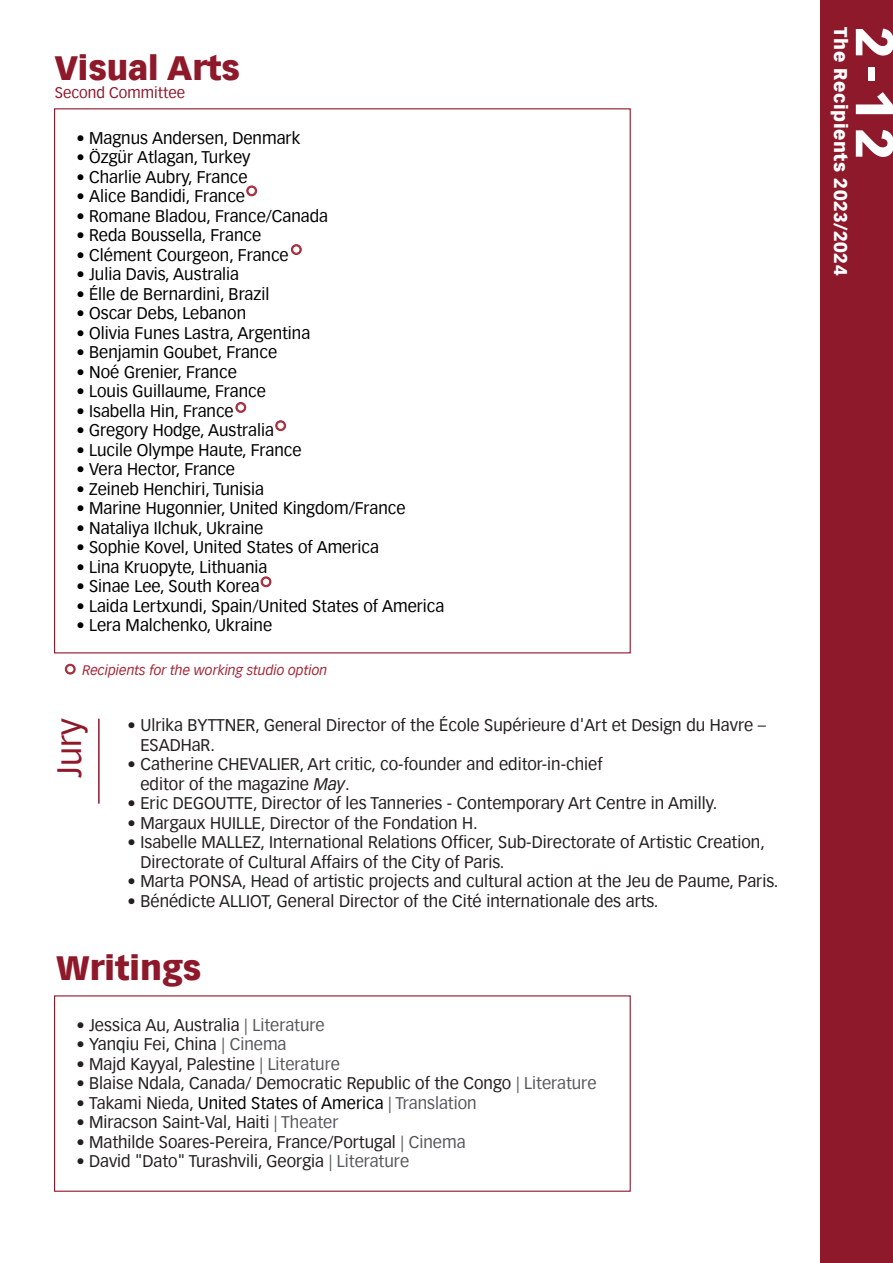
<style>
.page{position:relative;width:893px;height:1263px;background:#fff}
.page>*{position:absolute;margin:0;border:0;box-sizing:border-box;transform-origin:0 0}
.t1{font:900 52.5px "Vectora Com";color:#fff}
.t2{font:900 33px "Vectora Com";color:#8e192b}
.t3{font:33px "Vectora Com";color:#8e192b}
.t4{font:900 18px "Vectora Com";letter-spacing:.03em;color:#fff}
.t5{font:16.5px/19.5px "Vectora Com";color:#231f20}
.t6{font:16.5px "Vectora Com";color:#000}
.t7{font:15px "Vectora Com";color:#8e192b}
.t8{font:italic 13.5px "Vectora Com";color:#a42837}
.s1{font-style:italic}
.s2{color:#57585a}
.s3{color:#231f20}
</style>
<div class="page">
<hr style="left:98px;top:719px;width:2px;height:85px;background:#8e192b">
<div style="left:821px;top:0;width:72px;height:1263px;background:#8e192b"></div>
<div style="left:65px;top:664px;width:10px;height:10px;border:1px solid #a42837;border-radius:50%"></div>
<div style="left:66px;top:665px;width:9px;height:8px;border:1px solid #a42837;border-radius:50%"></div>
<div style="left:66px;top:665px;width:8px;height:8px;border:1px solid #a42837;border-radius:50%"></div>
<div style="left:247px;top:186px;width:10px;height:10px;border:1px solid #a42837;border-radius:50%"></div>
<div style="left:247px;top:186px;width:9px;height:9px;border:1px solid #a42837;border-radius:50%"></div>
<div style="left:248px;top:187px;width:7px;height:8px;border:1px solid #a42837;border-radius:50%"></div>
<div style="left:291px;top:244px;width:10px;height:11px;border:1px solid #a42837;border-radius:50%"></div>
<div style="left:292px;top:245px;width:9px;height:9px;border:1px solid #a42837;border-radius:50%"></div>
<div style="left:293px;top:246px;width:7px;height:7px;border:1px solid #a42837;border-radius:50%"></div>
<div style="left:236px;top:402px;width:10px;height:10px;border:1px solid #a42837;border-radius:50%"></div>
<div style="left:236px;top:403px;width:9px;height:9px;border:1px solid #a42837;border-radius:50%"></div>
<div style="left:237px;top:404px;width:8px;height:7px;border:1px solid #a42837;border-radius:50%"></div>
<div style="left:276px;top:421px;width:10px;height:10px;border:1px solid #a42837;border-radius:50%"></div>
<div style="left:276px;top:421px;width:9px;height:9px;border:1px solid #a42837;border-radius:50%"></div>
<div style="left:277px;top:422px;width:7px;height:7px;border:1px solid #a42837;border-radius:50%"></div>
<div style="left:261px;top:577px;width:10px;height:10px;border:1px solid #a42837;border-radius:50%"></div>
<div style="left:262px;top:577px;width:8px;height:9px;border:1px solid #a42837;border-radius:50%"></div>
<div style="left:262px;top:578px;width:8px;height:8px;border:1px solid #a42837;border-radius:50%"></div>
<div style="left:54px;top:995px;width:577px;height:197px;border:1px solid #8e192b"></div>
<p class="t2" style="left:55px;top:47px;width:187px">Visual Arts</p>
<p class="t7" style="left:55px;top:83px;width:132px">Second Committee</p>
<p class="t6" style="left:76px;top:128px;width:225px">• Magnus Andersen, Denmark</p>
<p class="t6" style="left:76px;top:147px;width:176px">• Özgür Atlagan, Turkey</p>
<p class="t6" style="left:76px;top:167px;width:173px">• Charlie Aubry, France</p>
<p class="t6" style="left:76px;top:186px;width:170px">• Alice Bandidi, France</p>
<p class="t6" style="left:76px;top:206px;width:253px">• Romane Bladou, France/Canada</p>
<p class="t6" style="left:76px;top:225px;width:186px">• Reda Boussella, France</p>
<p class="t6" style="left:76px;top:245px;width:214px">• Clément Courgeon, France</p>
<p class="t6" style="left:76px;top:264px;width:164px">• Julia Davis, Australia</p>
<p class="t6" style="left:76px;top:284px;width:195px">• Élle de Bernardini, Brazil</p>
<p class="t6" style="left:76px;top:303px;width:171px">• Oscar Debs, Lebanon</p>
<p class="t6" style="left:76px;top:323px;width:235px">• Olivia Funes Lastra, Argentina</p>
<p class="t6" style="left:76px;top:342px;width:202px">• Benjamin Goubet, France</p>
<p class="t6" style="left:76px;top:362px;width:162px">• Noé Grenier, France</p>
<p class="t6" style="left:76px;top:381px;width:191px">• Louis Guillaume, France</p>
<p class="t6" style="left:76px;top:401px;width:159px">• Isabella Hin, France</p>
<p class="t6" style="left:76px;top:420px;width:199px">• Gregory Hodge, Australia</p>
<p class="t6" style="left:76px;top:440px;width:227px">• Lucile Olympe Haute, France</p>
<p class="t6" style="left:76px;top:459px;width:160px">• Vera Hector, France</p>
<p class="t6" style="left:76px;top:479px;width:189px">• Zeineb Henchiri, Tunisia</p>
<p class="t6" style="left:76px;top:498px;width:331px">• Marine Hugonnier, United Kingdom/France</p>
<p class="t6" style="left:76px;top:518px;width:188px">• Nataliya Ilchuk, Ukraine</p>
<p class="t6" style="left:76px;top:537px;width:304px">• Sophie Kovel, United States of America</p>
<p class="t6" style="left:76px;top:557px;width:192px">• Lina Kruopyte, Lithuania</p>
<p class="t6" style="left:76px;top:576px;width:185px">• Sinae Lee, South Korea</p>
<p class="t6" style="left:76px;top:596px;width:369px">• Laida Lertxundi, Spain/United States of America</p>
<p class="t6" style="left:76px;top:615px;width:197px">• Lera Malchenko, Ukraine</p>
<p class="t8" style="left:82px;top:662px;width:246px">Recipients for the working studio option</p>
<p class="t3" style="left:50px;top:778px;width:61px;rotate:-90deg">Jury</p>
<p class="t5" style="left:140px;top:716px;width:627px;text-indent:-13px">• Ulrika BYTTNER, General Director of the École Supérieure d'Art et Design du Havre –<br>ESADHaR.</p>
<p class="t5" style="left:140px;top:755px;width:464px;text-indent:-13px">• Catherine CHEVALIER, Art critic, co-founder and editor-in-chief editor of the magazine <span class="s1">May</span>.</p>
<p class="t5" style="left:128px;top:794px;width:591px">• Eric DEGOUTTE, Director of les Tanneries - Contemporary Art Centre in Amilly.</p>
<p class="t5" style="left:128px;top:813px;width:352px">• Margaux HUILLE, Director of the Fondation H.</p>
<p class="t5" style="left:140px;top:833px;width:626px;text-indent:-13px">• Isabelle MALLEZ, International Relations Officer, Sub-Directorate of Artistic Creation,<br>Directorate of Cultural Affairs of the City of Paris.</p>
<p class="t5" style="left:128px;top:872px;width:652px">• Marta PONSA, Head of artistic projects and cultural action at the Jeu de Paume, Paris.</p>
<p class="t5" style="left:128px;top:891px;width:532px">• Bénédicte ALLIOT, General Director of the Cité internationale des arts.</p>
<p class="t2" style="left:56px;top:947px;width:146px">Writings</p>
<p class="t5" style="left:76px;top:1015px;width:250px">• Jessica Au, Australia <span class="s2">| Literature</span></p>
<p class="t5" style="left:76px;top:1034px;width:212px">• Yanqiu Fei, China <span class="s2">| Cinema</span></p>
<p class="t5" style="left:76px;top:1054px;width:265px">• Majd Kayyal, Palestine <span class="s2">| Literature</span></p>
<p class="t5" style="left:76px;top:1073px;width:522px">• Blaise Ndala, Canada/ Democratic Republic of the Congo <span class="s2">| Literature</span></p>
<p class="t6" style="left:76px;top:1093px;width:402px"><span class="s3">• Takami Nieda,</span> United States of America <span class="s2">| Translation</span></p>
<p class="t5" style="left:76px;top:1112px;width:264px">• Miracson Saint-Val, Haiti <span class="s2">| Theater</span></p>
<p class="t5" style="left:76px;top:1132px;width:391px">• Mathilde Soares-Pereira, France/Portugal <span class="s2">| Cinema</span></p>
<p class="t5" style="left:76px;top:1151px;width:334px">• David "Dato" Turashvili, Georgia <span class="s2">| Literature</span></p>
<p class="t4" style="left:852px;top:27px;width:250px;rotate:90deg">The Recipients 2023/2024</p>
<p class="t1" style="left:907px;top:27px;width:134px;rotate:90deg">2-12</p>
</div>
